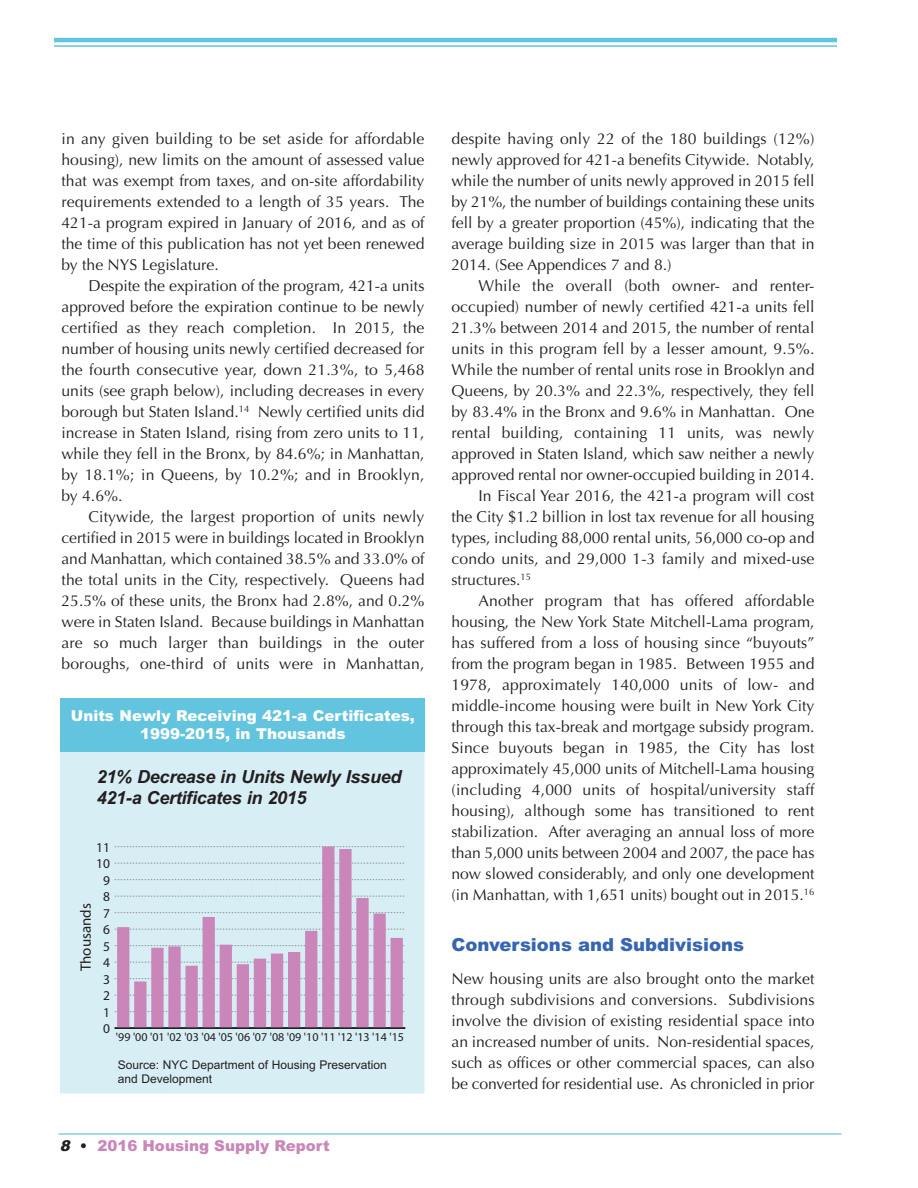
<style>
.page{position:relative;width:918px;height:1188px;background:#fff}
.page>*{position:absolute;margin:0;border:0;box-sizing:border-box;transform-origin:0 0}
.t1{font:italic 700 18px/21px "Arial";letter-spacing:-.015em;color:#231f20}
.t2{font:900 18px "Arial";color:#3666b1}
.t3{font:15.75px/21px "Optima";color:#231f20;text-align:justify}
.t4{font:900 15px/18px "Arial";color:#fff;text-align:center}
.t5{font:900 15px "Arial";color:#ca86b9}
.t6{font:15px "Myriad";color:#231f20}
.t7{font:13.5px "Myriad";color:#231f20}
.t8{font:12px/13.5px "Arial";color:#231f20}
.t9{font:12px "Myriad";color:#231f20}
.s1{font-style:italic;color:#231f20}
.s2{color:#231f20}
</style>
<div class="page">
<hr style="left:58px;top:1133px;width:783px;height:2px;background:#85cee5">
<hr style="left:54px;top:38px;width:783px;height:4px;background:#63c4df">
<hr style="left:54px;top:45px;width:783px;height:2px;background:#63c4df">
<div style="left:60px;top:729px;width:364px;height:365px;background:#d7eef5"></div>
<svg style="left:115px;top:1011px;width:290px;height:1px"></svg>
<svg style="left:115px;top:995px;width:290px;height:1px"></svg>
<svg style="left:115px;top:978px;width:290px;height:1px"></svg>
<svg style="left:115px;top:962px;width:290px;height:1px"></svg>
<svg style="left:115px;top:945px;width:290px;height:1px"></svg>
<svg style="left:115px;top:929px;width:289px;height:1px"></svg>
<svg style="left:115px;top:912px;width:290px;height:1px"></svg>
<svg style="left:115px;top:896px;width:289px;height:1px"></svg>
<svg style="left:115px;top:879px;width:290px;height:1px"></svg>
<svg style="left:115px;top:863px;width:289px;height:1px"></svg>
<svg style="left:115px;top:846px;width:290px;height:1px"></svg>
<div style="left:117px;top:927px;width:12px;height:101px;background:#ca86b9"></div>
<div style="left:134px;top:981px;width:13px;height:47px;background:#ca86b9"></div>
<div style="left:151px;top:948px;width:13px;height:80px;background:#ca86b9"></div>
<div style="left:168px;top:946px;width:13px;height:82px;background:#ca86b9"></div>
<div style="left:185px;top:966px;width:13px;height:62px;background:#ca86b9"></div>
<div style="left:203px;top:917px;width:12px;height:111px;background:#ca86b9"></div>
<div style="left:220px;top:945px;width:12px;height:83px;background:#ca86b9"></div>
<div style="left:237px;top:964px;width:12px;height:64px;background:#ca86b9"></div>
<div style="left:254px;top:959px;width:12px;height:69px;background:#ca86b9"></div>
<div style="left:271px;top:954px;width:12px;height:74px;background:#ca86b9"></div>
<div style="left:288px;top:952px;width:12px;height:76px;background:#ca86b9"></div>
<div style="left:305px;top:931px;width:12px;height:97px;background:#ca86b9"></div>
<div style="left:322px;top:847px;width:12px;height:181px;background:#ca86b9"></div>
<div style="left:339px;top:849px;width:13px;height:179px;background:#ca86b9"></div>
<div style="left:356px;top:898px;width:13px;height:130px;background:#ca86b9"></div>
<div style="left:373px;top:914px;width:13px;height:114px;background:#ca86b9"></div>
<div style="left:391px;top:938px;width:12px;height:90px;background:#ca86b9"></div>
<hr style="left:115px;top:1027px;width:290px;height:2px;background:#231f20">
<div style="left:60px;top:698px;width:364px;height:54px;background:#63c4df"></div>
<p class="t3" style="left:61px;top:129px;width:365px">in any given building to be set aside for affordable housing), new limits on the amount of assessed value that was exempt from taxes, and on-site affordability requirements extended to a length of 35 years. The 421-a program expired in January of 2016, and as of the time of this publication has not yet been renewed by the NYS Legislature.</p>
<p class="t3" style="left:61px;top:276px;width:365px;text-indent:27px">Despite the expiration of the program, 421-a units approved before the expiration continue to be newly certified as they reach completion. In 2015, the number of housing units newly certified decreased for the fourth consecutive year, down 21.3%, to 5,468 units (see graph below), including decreases in every borough but Staten Island.<sup>14</sup> Newly certified units did increase in Staten Island, rising from zero units to 11, while they fell in the Bronx, by 84.6%; in Manhattan, by 18.1%; in Queens, by 10.2%; and in Brooklyn, by 4.6%.</p>
<p class="t3" style="left:61px;top:507px;width:365px;text-indent:27px">Citywide, the largest proportion of units newly certified in 2015 were in buildings located in Brooklyn and Manhattan, which contained 38.5% and 33.0% of the total units in the City, respectively. Queens had 25.5% of these units, the Bronx had 2.8%, and 0.2% were in Staten Island. Because buildings in Manhattan are so much larger than buildings in the outer boroughs, one-third of units were in Manhattan,</p>
<p class="t4" style="left:71px;top:707px;width:346px">Units Newly Receiving 421-a Certificates,<br>1999-2015, in Thousands</p>
<p class="t1" style="left:97px;top:766px;width:306px">21% Decrease in Units Newly Issued<br>421-a Certificates in 2015</p>
<p class="t7" style="left:96px;top:842px;width:15px">11</p>
<p class="t7" style="left:96px;top:859px;width:15px">10</p>
<p class="t7" style="left:103px;top:875px;width:8px">9</p>
<p class="t6" style="left:80px;top:971px;width:70px;rotate:-90deg">Thousands</p>
<p class="t7" style="left:103px;top:892px;width:8px">8</p>
<p class="t7" style="left:103px;top:908px;width:8px">7</p>
<p class="t7" style="left:103px;top:925px;width:8px">6</p>
<p class="t7" style="left:103px;top:941px;width:8px">5</p>
<p class="t7" style="left:103px;top:958px;width:8px">4</p>
<p class="t7" style="left:103px;top:974px;width:8px">3</p>
<p class="t7" style="left:103px;top:991px;width:8px">2</p>
<p class="t7" style="left:103px;top:1007px;width:8px">1</p>
<p class="t7" style="left:103px;top:1024px;width:8px">0</p>
<p class="t9" style="left:116px;top:1033px;width:290px">'99 '00 '01 '02 '03 '04 '05 '06 '07 '08 '09 '10 '11 '12 '13 '14 '15</p>
<p class="t8" style="left:118px;top:1058px;width:271px">Source: NYC Department of Housing Preservation and Development</p>
<p class="t5" style="left:60px;top:1137px;width:271px"><span class="s1">8</span> <span class="s2">•</span> 2016 Housing Supply Report</p>
<p class="t3" style="left:451px;top:129px;width:365px">despite having only 22 of the 180 buildings (12%) newly approved for 421-a benefits Citywide. Notably, while the number of units newly approved in 2015 fell by 21%, the number of buildings containing these units fell by a greater proportion (45%), indicating that the average building size in 2015 was larger than that in 2014. (See Appendices 7 and 8.)</p>
<p class="t3" style="left:478px;top:276px;width:337px">While the overall (both owner- and renter-</p>
<p class="t3" style="left:451px;top:297px;width:365px">occupied) number of newly certified 421-a units fell</p>
<p class="t3" style="left:451px;top:318px;width:365px">21.3% between 2014 and 2015, the number of rental</p>
<p class="t3" style="left:451px;top:339px;width:364px">units in this program fell by a lesser amount, 9.5%.</p>
<p class="t3" style="left:451px;top:360px;width:364px">While the number of rental units rose in Brooklyn and</p>
<p class="t3" style="left:451px;top:381px;width:364px">Queens, by 20.3% and 22.3%, respectively, they fell</p>
<p class="t3" style="left:451px;top:402px;width:365px">by 83.4% in the Bronx and 9.6% in Manhattan. One</p>
<p class="t3" style="left:451px;top:423px;width:364px">rental building, containing 11 units, was newly</p>
<p class="t3" style="left:451px;top:444px;width:364px">approved in Staten Island, which saw neither a newly</p>
<p class="t3" style="left:451px;top:465px;width:365px">approved rental nor owner-occupied building in 2014.</p>
<p class="t3" style="left:478px;top:486px;width:338px">In Fiscal Year 2016, the 421-a program will cost</p>
<p class="t3" style="left:451px;top:507px;width:365px">the City $1.2 billion in lost tax revenue for all housing</p>
<p class="t3" style="left:451px;top:528px;width:365px">types, including 88,000 rental units, 56,000 co-op and</p>
<p class="t3" style="left:451px;top:549px;width:364px">condo units, and 29,000 1-3 family and mixed-use</p>
<p class="t3" style="left:451px;top:570px;width:81px">structures.<sup>15</sup></p>
<p class="t3" style="left:478px;top:591px;width:337px">Another program that has offered affordable</p>
<p class="t3" style="left:452px;top:612px;width:365px">housing, the New York State Mitchell-Lama program,</p>
<p class="t3" style="left:451px;top:633px;width:364px">has suffered from a loss of housing since “buyouts”</p>
<p class="t3" style="left:452px;top:654px;width:365px">from the program began in 1985. Between 1955 and</p>
<p class="t3" style="left:451px;top:675px;width:364px">1978, approximately 140,000 units of low- and</p>
<p class="t3" style="left:451px;top:696px;width:365px">middle-income housing were built in New York City</p>
<p class="t3" style="left:452px;top:717px;width:364px">through this tax-break and mortgage subsidy program.</p>
<p class="t3" style="left:452px;top:738px;width:364px">Since buyouts began in 1985, the City has lost</p>
<p class="t3" style="left:452px;top:759px;width:364px">approximately 45,000 units of Mitchell-Lama housing</p>
<p class="t3" style="left:452px;top:780px;width:364px">(including 4,000 units of hospital/university staff</p>
<p class="t3" style="left:452px;top:801px;width:364px">housing), although some has transitioned to rent</p>
<p class="t3" style="left:452px;top:822px;width:365px">stabilization. After averaging an annual loss of more</p>
<p class="t3" style="left:452px;top:843px;width:364px">than 5,000 units between 2004 and 2007, the pace has</p>
<p class="t3" style="left:452px;top:864px;width:365px">now slowed considerably, and only one development</p>
<p class="t3" style="left:452px;top:885px;width:364px">(in Manhattan, with 1,651 units) bought out in 2015.<sup>16</sup></p>
<p class="t2" style="left:452px;top:934px;width:294px">Conversions and Subdivisions</p>
<p class="t3" style="left:451px;top:969px;width:365px">New housing units are also brought onto the market through subdivisions and conversions. Subdivisions involve the division of existing residential space into an increased number of units. Non-residential spaces, such as offices or other commercial spaces, can also be converted for residential use. As chronicled in prior</p>
</div>
